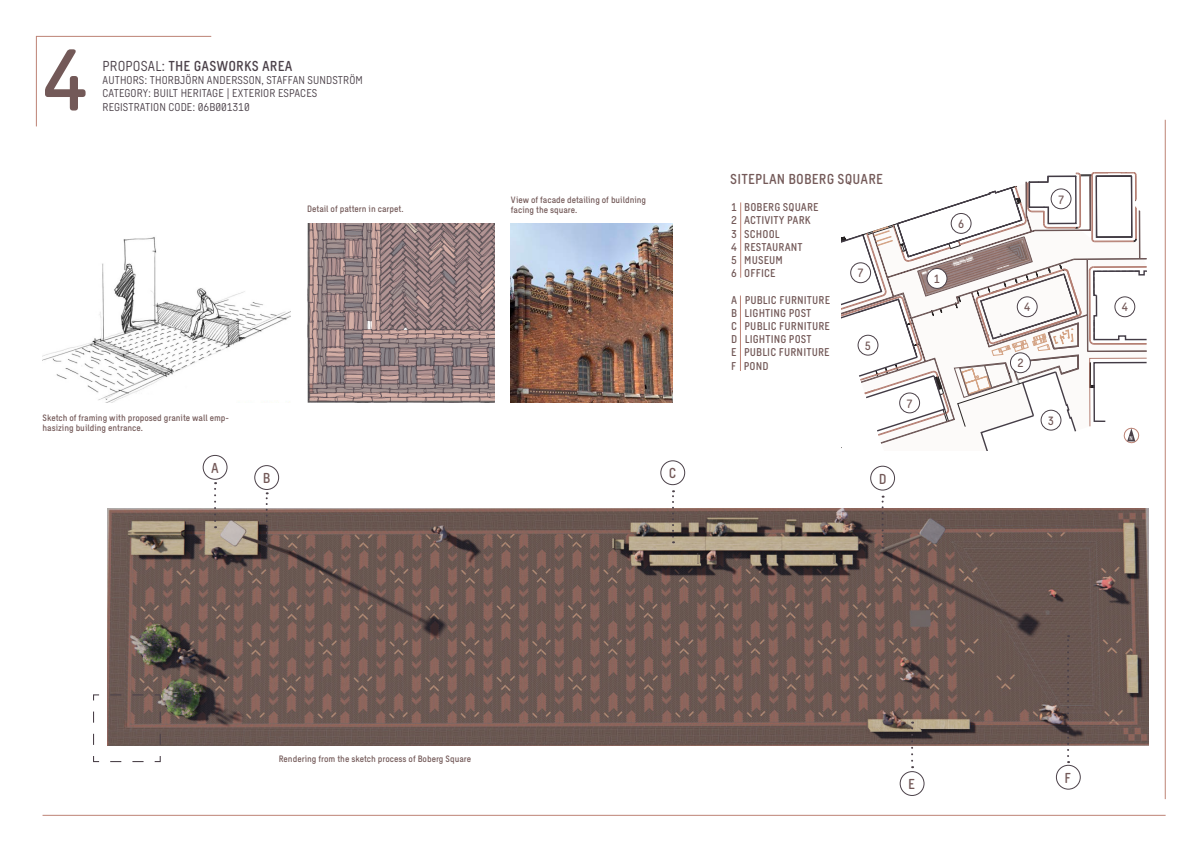
<style>
.page{position:relative;width:1191px;height:842px;background:#fff}
.page>*{position:absolute;margin:0;border:0;box-sizing:border-box;transform-origin:0 0}
.t1{font:500 85px "Sweco Sans";color:#735958}
.t2{font:500 14px "Sweco Sans";letter-spacing:.01em;color:#735958}
.t3{font:500 14px "Sweco Sans";letter-spacing:.01em;color:#4b4149}
.t4{font:500 11.7px "Sweco Sans";color:#735958}
.t5{font:500 11px "Sweco Sans";letter-spacing:.01em;color:#735958}
.t6{font:11px "Sweco Sans";letter-spacing:.01em;color:#4b4149}
.t7{font:500 9px/10.8px "Sweco Sans";color:#735958}
.s1{font-weight:400}
</style>
<div class="page">
<img style="left:108px;top:509px;width:1040px;height:236px">
<img style="left:307px;top:224px;width:187px;height:179px">
<hr style="left:36px;top:36px;width:1px;height:90px;background:#bd8375">
<hr style="left:36px;top:36px;width:175px;height:1px;background:#bd8375">
<div style="left:203px;top:455px;width:24px;height:24px;border:1px solid #4b4149;border-radius:50%"></div>
<div style="left:660px;top:461px;width:25px;height:24px;border:1px solid #4b4149;border-radius:50%"></div>
<div style="left:900px;top:771px;width:24px;height:25px;border:1px solid #4b4149;border-radius:50%"></div>
<div style="left:870px;top:466px;width:24px;height:24px;border:1px solid #4b4149;border-radius:50%"></div>
<div style="left:255px;top:465px;width:24px;height:25px;border:1px solid #4b4149;border-radius:50%"></div>
<div style="left:1056px;top:765px;width:24px;height:24px;border:1px solid #4b4149;border-radius:50%"></div>
<hr style="left:1164px;top:120px;width:1px;height:679px;background:#bd8375">
<hr style="left:43px;top:815px;width:1122px;height:1px;background:#bd8375">
<svg style="left:93px;top:694px;width:68px;height:69px"></svg>
<hr style="left:740px;top:296px;width:1px;height:75px;background:#bd8375">
<hr style="left:740px;top:202px;width:1px;height:76px;background:#bd8375">
<svg style="left:911px;top:722px;width:2px;height:46px"></svg>
<svg style="left:881px;top:496px;width:2px;height:53px"></svg>
<svg style="left:672px;top:490px;width:2px;height:53px"></svg>
<svg style="left:266px;top:492px;width:2px;height:53px"></svg>
<svg style="left:214px;top:482px;width:2px;height:46px"></svg>
<svg style="left:1067px;top:635px;width:2px;height:128px"></svg>
<img style="left:511px;top:224px;width:162px;height:179px">
<img style="left:43px;top:237px;width:248px;height:166px">
<svg style="left:841px;top:173px;width:306px;height:278px"></svg>
<p class="t1" style="left:43px;top:31px;width:46px">4</p>
<p class="t3" style="left:103px;top:58px;width:191px"><span class="s1">PROPOSAL:</span> THE GASWORKS AREA</p>
<p class="t6" style="left:103px;top:74px;width:262px">AUTHORS: THORBJÖRN ANDERSSON, STAFFAN SUNDSTRÖM</p>
<p class="t6" style="left:103px;top:87px;width:216px">CATEGORY: BUILT HERITAGE | EXTERIOR ESPACES</p>
<p class="t6" style="left:103px;top:100px;width:149px">REGISTRATION CODE: 06B001310</p>
<p class="t7" style="left:43px;top:412px;width:188px">Sketch of framing with proposed granite wall emp&shy;hasizing building entrance.</p>
<p class="t2" style="left:211px;top:460px;width:9px">A</p>
<p class="t7" style="left:307px;top:203px;width:98px">Detail of pattern in carpet.</p>
<p class="t7" style="left:511px;top:194px;width:137px">View of facade detailing of buildning facing the square.</p>
<p class="t2" style="left:730px;top:171px;width:154px">SITEPLAN BOBERG SQUARE</p>
<p class="t5" style="left:731px;top:201px;width:89px">1 BOBERG SQUARE</p>
<p class="t5" style="left:731px;top:214px;width:81px">2 ACTIVITY PARK</p>
<p class="t5" style="left:731px;top:227px;width:50px">3 SCHOOL</p>
<p class="t5" style="left:731px;top:240px;width:73px">4 RESTAURANT</p>
<p class="t5" style="left:731px;top:254px;width:53px">5 MUSEUM</p>
<p class="t5" style="left:731px;top:267px;width:46px">6 OFFICE</p>
<p class="t5" style="left:731px;top:293px;width:100px">A PUBLIC FURNITURE</p>
<p class="t5" style="left:731px;top:306px;width:82px">B LIGHTING POST</p>
<p class="t5" style="left:731px;top:320px;width:100px">C PUBLIC FURNITURE</p>
<p class="t5" style="left:731px;top:333px;width:82px">D LIGHTING POST</p>
<p class="t5" style="left:731px;top:346px;width:100px">E PUBLIC FURNITURE</p>
<p class="t5" style="left:731px;top:359px;width:39px">F POND</p>
<p class="t4" style="left:857px;top:266px;width:8px">7</p>
<p class="t4" style="left:865px;top:339px;width:8px">5</p>
<p class="t4" style="left:934px;top:272px;width:8px">1</p>
<p class="t4" style="left:958px;top:217px;width:8px">6</p>
<p class="t4" style="left:906px;top:397px;width:8px">7</p>
<p class="t2" style="left:669px;top:465px;width:9px">C</p>
<p class="t2" style="left:263px;top:470px;width:9px">B</p>
<p class="t2" style="left:878px;top:470px;width:9px">D</p>
<p class="t4" style="left:1058px;top:192px;width:8px">7</p>
<p class="t4" style="left:1024px;top:300px;width:8px">4</p>
<p class="t4" style="left:1121px;top:300px;width:8px">4</p>
<p class="t4" style="left:1017px;top:356px;width:8px">2</p>
<p class="t4" style="left:1048px;top:414px;width:8px">3</p>
<p class="t7" style="left:279px;top:753px;width:194px">Rendering from the sketch process of Boberg Square</p>
<p class="t2" style="left:908px;top:776px;width:8px">E</p>
<p class="t2" style="left:1064px;top:770px;width:8px">F</p>
</div>
